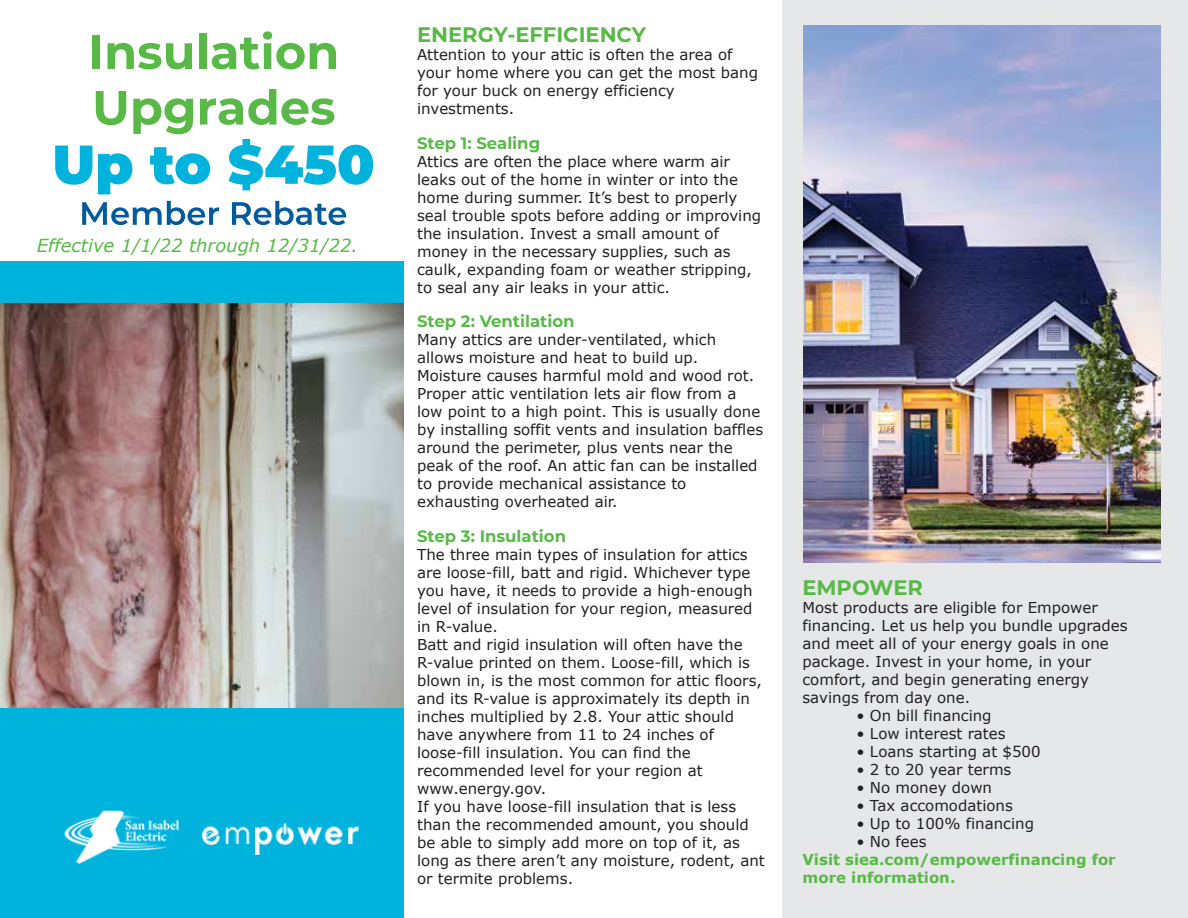
<style>
.page{position:relative;width:1188px;height:918px;background:#fff}
.page>*{position:absolute;margin:0;border:0;box-sizing:border-box;transform-origin:0 0}
.t1{font:700 21px "Montserrat";color:#58b947}
.t2{font:italic 18px "Verdana";color:#58b947}
.t3{font:700 16.5px "Montserrat";color:#58b947}
.t4{font:15px/18px "Verdana";color:#231f20}
.t5{font:700 15px/18px "Verdana";color:#58b947}
</style>
<div class="page">
<img style="left:0;top:303px;width:404px;height:405px">
<div style="left:782px;top:0;width:406px;height:918px;background:#e6e7e8"></div>
<div style="left:0;top:708px;width:404px;height:210px;background:#00b3dc"></div>
<div style="left:0;top:261px;width:404px;height:42px;background:#00b3dc"></div>
<img style="left:64px;top:810px;width:116px;height:54px">
<img style="left:203px;top:823px;width:155px;height:31px">
<img style="left:803px;top:26px;width:357px;height:537px">
<div style="left:92px;top:36px;width:8px;height:33px;background:#58b947"></div>
<svg style="left:108px;top:43px;width:84px;height:26px"></svg>
<div style="left:199px;top:34px;width:7px;height:35px;background:#58b947"></div>
<svg style="left:212px;top:31px;width:124px;height:38px"></svg>
<svg style="left:96px;top:91px;width:30px;height:34px"></svg>
<svg style="left:133px;top:98px;width:60px;height:36px"></svg>
<svg style="left:200px;top:89px;width:134px;height:36px"></svg>
<svg style="left:55px;top:146px;width:37px;height:39px"></svg>
<svg style="left:98px;top:153px;width:34px;height:41px"></svg>
<svg style="left:150px;top:147px;width:60px;height:37px"></svg>
<svg style="left:228px;top:139px;width:145px;height:51px"></svg>
<svg style="left:82px;top:201px;width:137px;height:24px"></svg>
<svg style="left:232px;top:201px;width:114px;height:24px"></svg>
<p class="t2" style="left:37px;top:233px;width:323px">Effective 1/1/22 through 12/31/22.</p>
<h1 class="t1" style="left:417px;top:20px;width:231px">ENERGY-EFFICIENCY</h1>
<p class="t4" style="left:417px;top:46px;width:342px">Attention to your attic is often the area of your home where you can get the most bang for your buck on energy efficiency investments.</p>
<p class="t3" style="left:417px;top:131px;width:125px">Step 1: Sealing</p>
<p class="t4" style="left:417px;top:152px;width:346px">Attics are often the place where warm air leaks out of the home in winter or into the home during summer. It’s best to properly seal trouble spots before adding or improving the insulation. Invest a small amount of money in the necessary supplies, such as caulk, expanding foam or weather stripping, to seal any air leaks in your attic.</p>
<p class="t3" style="left:417px;top:309px;width:159px">Step 2: Ventilation</p>
<p class="t4" style="left:417px;top:331px;width:348px">Many attics are under-ventilated, which allows moisture and heat to build up.<br>Moisture causes harmful mold and wood rot.<br>Proper attic ventilation lets air flow from a low point to a high point. This is usually done by installing soffit vents and insulation baffles around the perimeter, plus vents near the peak of the roof. An attic fan can be installed to provide mechanical assistance to exhausting overheated air.</p>
<p class="t3" style="left:417px;top:524px;width:151px">Step 3: Insulation</p>
<p class="t4" style="left:417px;top:545px;width:349px">The three main types of insulation for attics are loose-fill, batt and rigid. Whichever type you have, it needs to provide a high-enough level of insulation for your region, measured in R-value.<br>Batt and rigid insulation will often have the R-value printed on them. Loose-fill, which is blown in, is the most common for attic floors, and its R-value is approximately its depth in inches multiplied by 2.8. Your attic should have anywhere from 11 to 24 inches of loose-fill insulation. You can find the recommended level for your region at www.energy.gov.<br>If you have loose-fill insulation that is less than the recommended amount, you should be able to simply add more on top of it, as long as there aren’t any moisture, rodent, ant or termite problems.</p>
<h1 class="t1" style="left:802px;top:573px;width:122px">EMPOWER</h1>
<p class="t4" style="left:802px;top:599px;width:327px">Most products are eligible for Empower financing. Let us help you bundle upgrades and meet all of your energy goals in one package. Invest in your home, in your comfort, and begin generating energy savings from day one.</p>
<p class="t4" style="left:857px;top:707px;width:137px">• On bill financing</p>
<p class="t4" style="left:857px;top:725px;width:151px">• Low interest rates</p>
<p class="t4" style="left:857px;top:743px;width:186px">• Loans starting at $500</p>
<p class="t4" style="left:857px;top:761px;width:156px">• 2 to 20 year terms</p>
<p class="t4" style="left:857px;top:779px;width:137px">• No money down</p>
<p class="t4" style="left:857px;top:797px;width:158px">• Tax accomodations</p>
<p class="t4" style="left:857px;top:815px;width:179px">• Up to 100% financing</p>
<p class="t4" style="left:857px;top:833px;width:72px">• No fees</p>
<p class="t5" style="left:803px;top:851px;width:315px">Visit siea.com/empowerfinancing for more information.</p>
</div>
